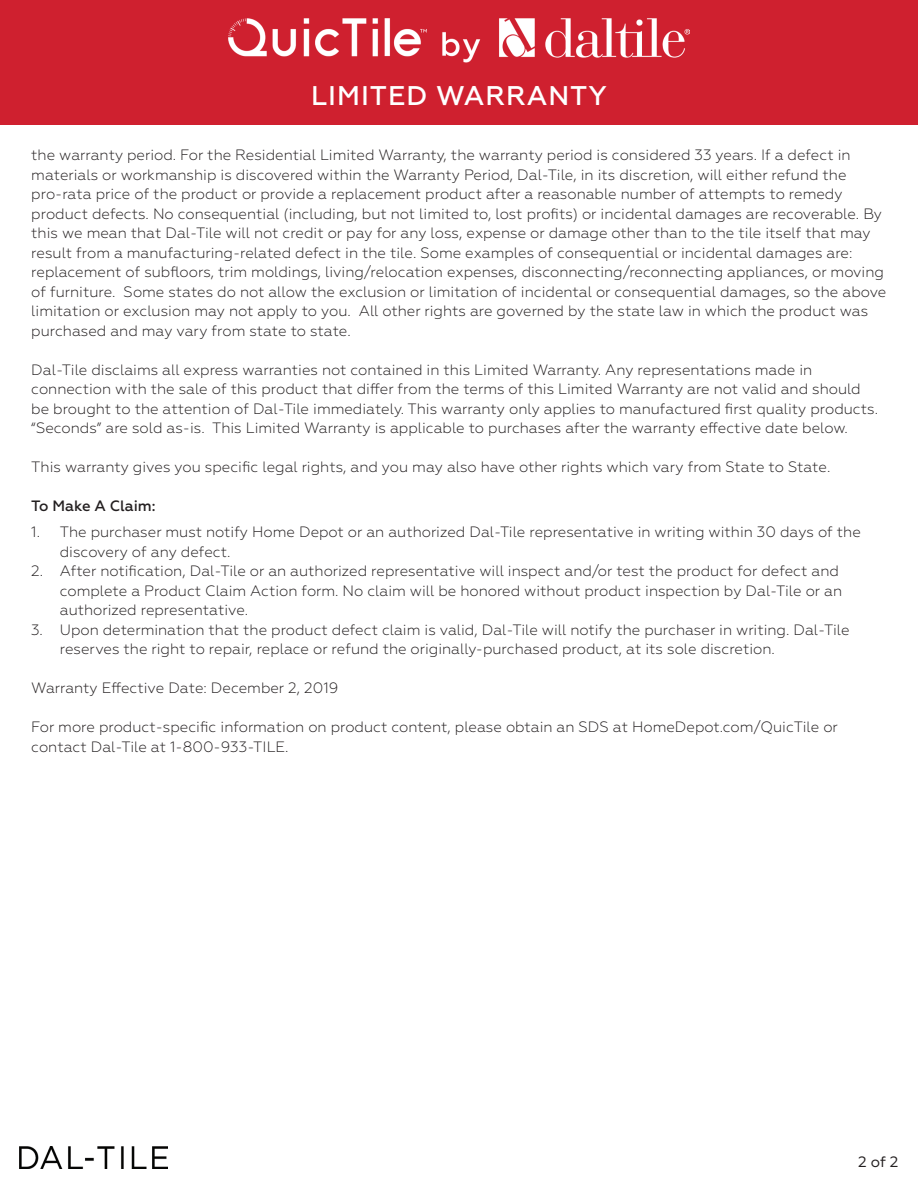
<style>
.page{position:relative;width:918px;height:1188px;background:#fff}
.page>*{position:absolute;margin:0;border:0;box-sizing:border-box;transform-origin:0 0}
.t1{font:500 27px "Geometria";letter-spacing:.035em;color:#fff}
.t2{font:300 15px/19.5px "Geometria";color:#231f20}
.t3{font:500 15px "Geometria";color:#231f20}
.t4{font:15px "Geometria";color:#231f20}
</style>
<div class="page">
<div style="left:0;top:0;width:918px;height:124px;background:#cf202f"></div>
<img style="left:229px;top:19px;width:460px;height:44px">
<img style="left:19px;top:1147px;width:148px;height:22px">
<h1 class="t1" style="left:311px;top:80px;width:297px">LIMITED WARRANTY</h1>
<p class="t2" style="left:31px;top:145px;width:857px">the warranty period. For the Residential Limited Warranty, the warranty period is considered 33 years. If a defect in materials or workmanship is discovered within the Warranty Period, Dal-Tile, in its discretion, will either refund the pro-rata price of the product or provide a replacement product after a reasonable number of attempts to remedy product defects. No consequential (including, but not limited to, lost profits) or incidental damages are recoverable. By this we mean that Dal-Tile will not credit or pay for any loss, expense or damage other than to the tile itself that may result from a manufacturing-related defect in the tile. Some examples of consequential or incidental damages are: replacement of subfloors, trim moldings, living/relocation expenses, disconnecting/reconnecting appliances, or moving of furniture. Some states do not allow the exclusion or limitation of incidental or consequential damages, so the above limitation or exclusion may not apply to you. All other rights are governed by the state law in which the product was purchased and may vary from state to state.</p>
<p class="t2" style="left:31px;top:360px;width:848px">Dal-Tile disclaims all express warranties not contained in this Limited Warranty. Any representations made in connection with the sale of this product that differ from the terms of this Limited Warranty are not valid and should be brought to the attention of Dal-Tile immediately. This warranty only applies to manufactured first quality products. “Seconds” are sold as-is. This Limited Warranty is applicable to purchases after the warranty effective date below.</p>
<p class="t2" style="left:31px;top:457px;width:801px">This warranty gives you specific legal rights, and you may also have other rights which vary from State to State.</p>
<p class="t3" style="left:31px;top:497px;width:126px">To Make A Claim:</p>
<p class="t2" style="left:60px;top:522px;width:803px;text-indent:-28px">1. The purchaser must notify Home Depot or an authorized Dal-Tile representative in writing within 30 days of the discovery of any defect.</p>
<p class="t2" style="left:60px;top:561px;width:784px;text-indent:-28px">2. After notification, Dal-Tile or an authorized representative will inspect and/or test the product for defect and complete a Product Claim Action form. No claim will be honored without product inspection by Dal-Tile or an authorized representative.</p>
<p class="t2" style="left:60px;top:620px;width:791px;text-indent:-28px">3. Upon determination that the product defect claim is valid, Dal-Tile will notify the purchaser in writing. Dal-Tile reserves the right to repair, replace or refund the originally-purchased product, at its sole discretion.</p>
<p class="t2" style="left:31px;top:678px;width:309px">Warranty Effective Date: December 2, 2019</p>
<p class="t2" style="left:31px;top:717px;width:808px">For more product-specific information on product content, please obtain an SDS at HomeDepot.com/QuicTile or contact Dal-Tile at 1-800-933-TILE.</p>
<p class="t4" style="left:858px;top:1153px;width:42px">2 of 2</p>
</div>
